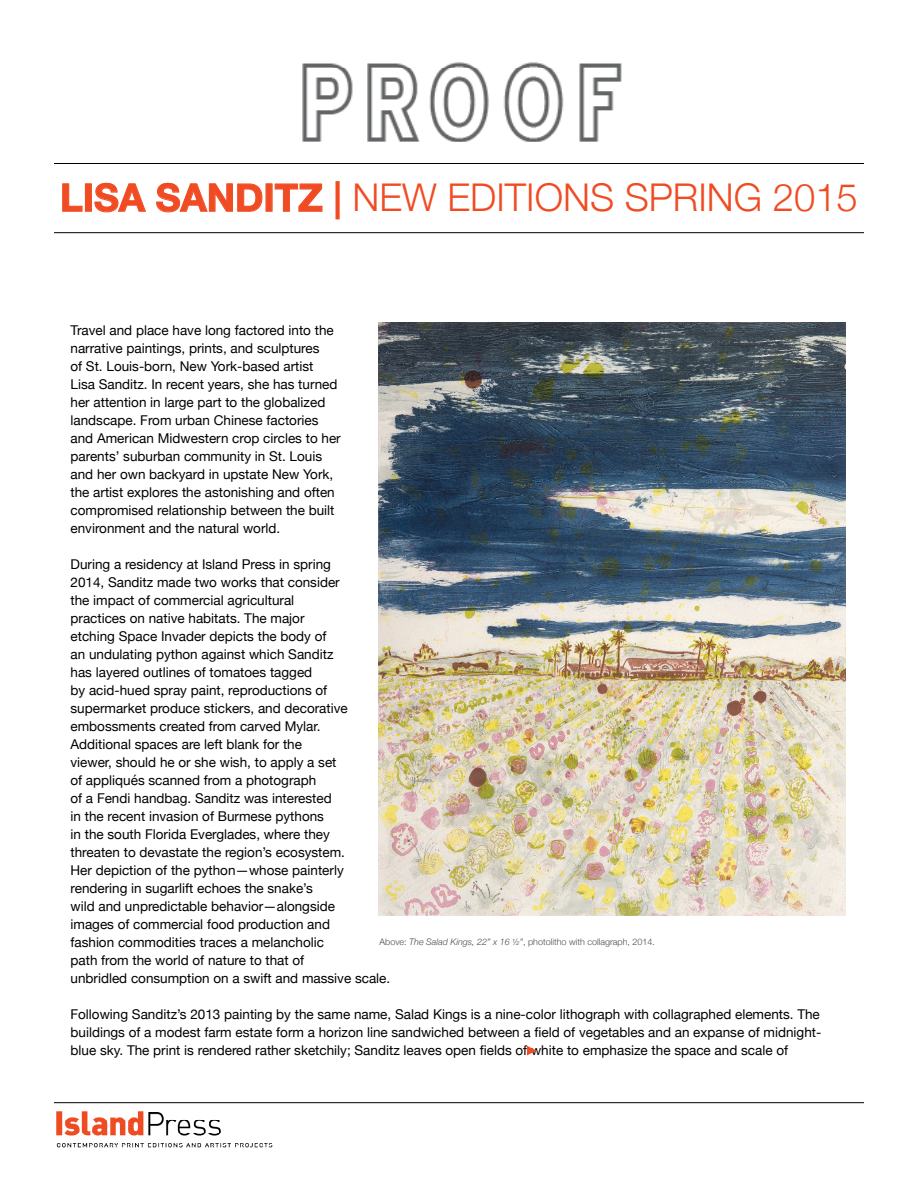
<style>
.page{position:relative;width:918px;height:1188px;background:#fff}
.page>*{position:absolute;margin:0;border:0;box-sizing:border-box;transform-origin:0 0}
.t1{font:300 38.25px "Helvetica Neue";color:#f04b22}
.t2{font:13.5px/18px "Helvetica Neue";color:#000}
.t3{font:300 9px "Helvetica Neue";color:#524a47}
.s1{font-weight:700}
.s2{font-style:italic}
</style>
<div class="page">
<img style="left:302px;top:62px;width:320px;height:80px">
<hr style="left:54px;top:163px;width:810px;height:1px;background:#000">
<hr style="left:54px;top:1102px;width:810px;height:1px;background:#000">
<hr style="left:54px;top:232px;width:810px;height:1px;background:#000">
<img style="left:56px;top:1111px;width:217px;height:37px">
<svg style="left:62px;top:183px;width:21px;height:29px"></svg>
<div style="left:85px;top:184px;width:7px;height:28px;border:1px solid #f04b22"></div>
<svg style="left:94px;top:183px;width:52px;height:30px"></svg>
<svg style="left:156px;top:183px;width:107px;height:30px"></svg>
<svg style="left:274px;top:183px;width:49px;height:29px"></svg>
<svg style="left:527px;top:1046px;width:10px;height:9px"></svg>
<img style="left:378px;top:323px;width:468px;height:593px">
<p class="t1" style="left:60px;top:167px;width:799px"><span class="s1">LISA SANDITZ |</span> NEW EDITIONS SPRING 2015</p>
<p class="t2" style="left:70px;top:322px;width:272px">Travel and place have long factored into the narrative paintings, prints, and sculptures<br>of St. Louis-born, New York-based artist Lisa Sanditz. In recent years, she has turned her attention in large part to the globalized landscape. From urban Chinese factories and American Midwestern crop circles to her parents’ suburban community in St. Louis and her own backyard in upstate New York, the artist explores the astonishing and often compromised relationship between the built environment and the natural world.</p>
<p class="t2" style="left:70px;top:556px;width:321px">During a residency at Island Press in spring<br>2014, Sanditz made two works that consider<br>the impact of commercial agricultural<br>practices on native habitats. The major<br>etching Space Invader depicts the body of<br>an undulating python against which Sanditz<br>has layered outlines of tomatoes tagged<br>by acid-hued spray paint, reproductions of supermarket produce stickers, and decorative embossments created from carved Mylar.<br>Additional spaces are left blank for the<br>viewer, should he or she wish, to apply a set<br>of appliqués scanned from a photograph<br>of a Fendi handbag. Sanditz was interested<br>in the recent invasion of Burmese pythons<br>in the south Florida Everglades, where they<br>threaten to devastate the region’s ecosystem.<br>Her depiction of the python—whose painterly rendering in sugarlift echoes the snake’s<br>wild and unpredictable behavior—alongside<br>images of commercial food production and<br>fashion commodities traces a melancholic<br>path from the world of nature to that of<br>unbridled consumption on a swift and massive scale.</p>
<p class="t2" style="left:70px;top:1006px;width:752px;text-align:justify">Following Sanditz’s 2013 painting by the same name, Salad Kings is a nine-color lithograph with collagraphed elements. The buildings of a modest farm estate form a horizon line sandwiched between a field of vegetables and an expanse of midnight&shy;blue sky. The print is rendered rather sketchily; Sanditz leaves open fields of white to emphasize the space and scale of</p>
<p class="t3" style="left:380px;top:935px;width:277px">Above: <span class="s2">The Salad Kings, 22” x 16 ½”</span>, photolitho with collagraph, 2014.</p>
</div>
